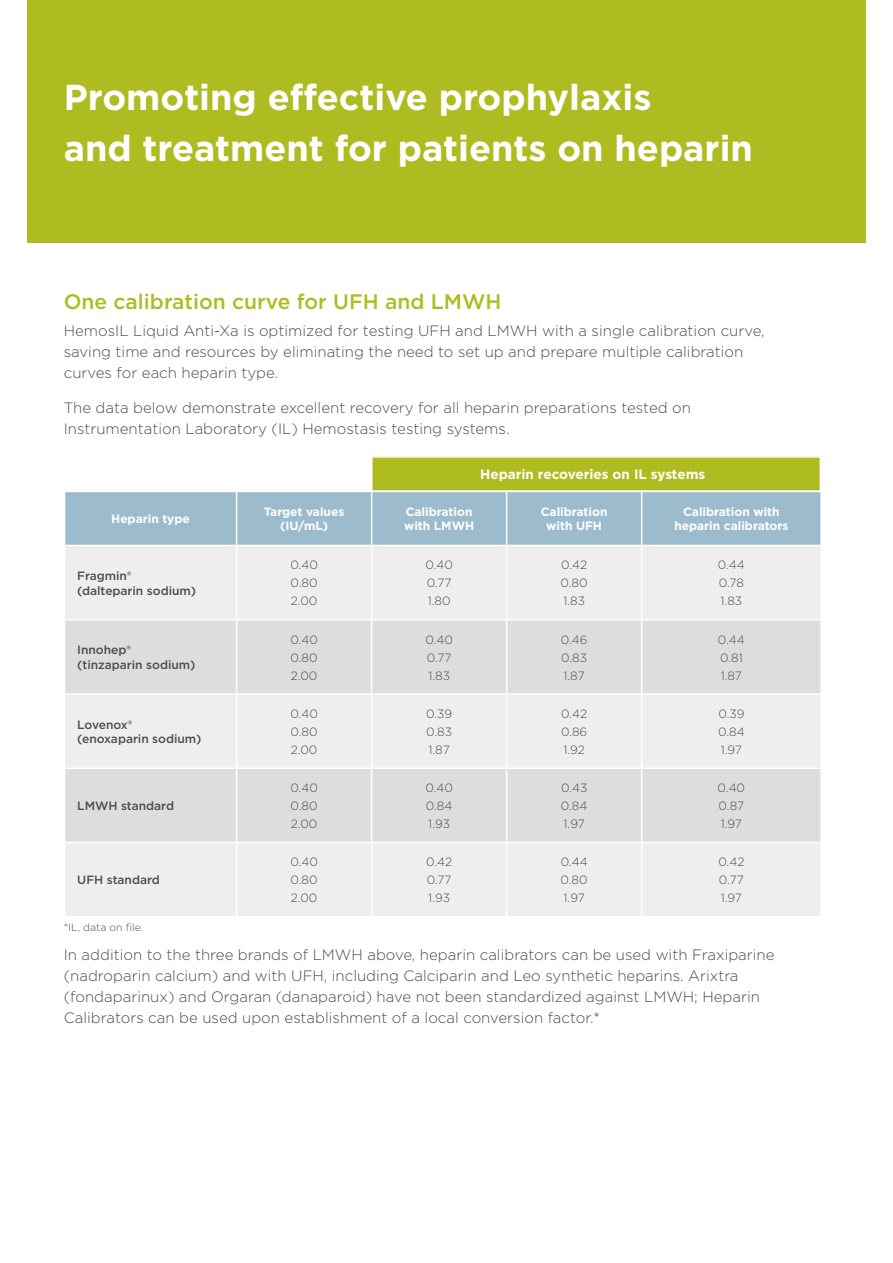
<style>
.page{position:relative;width:893px;height:1263px;background:#fff}
.page>*{position:absolute;margin:0;border:0;box-sizing:border-box;transform-origin:0 0}
.t1{font:700 36px/51px "Gotham";color:#fff}
.t2{font:500 21px "Gotham";color:#aebc21}
.t3{font:300 15px/21px "Gotham";color:#4b4c4d}
.t4{font:700 13.5px "Gotham";color:#fff}
.t5{font:300 12px/18px "Gotham";color:#4b4c4d;text-align:justify}
.t6{font:500 12px/14.4px "Gotham";letter-spacing:-.005em;color:#4b4c4d}
.t7{font:700 12px/14.4px "Gotham";letter-spacing:-.005em;color:#fff;text-align:center}
.t8{font:300 10.5px "Gotham";color:#4b4c4d}
</style>
<div class="page">
<hr style="left:892px;top:1210px;width:1px;height:53px;background:#aebc21">
<div style="left:27px;top:0;width:839px;height:242px;background:#aebc21"></div>
<div style="left:65px;top:492px;width:755px;height:53px;background:#9cbcce"></div>
<div style="left:65px;top:546px;width:755px;height:370px;background:#eeeeef"></div>
<svg style="left:65px;top:620px;width:755px;height:222px;background:#e2e2e4"></svg>
<hr style="left:236px;top:546px;width:1px;height:73px;background:#fff">
<hr style="left:371px;top:546px;width:1px;height:73px;background:#fff">
<hr style="left:506px;top:546px;width:1px;height:73px;background:#fff">
<hr style="left:641px;top:546px;width:1px;height:73px;background:#fff">
<hr style="left:64px;top:619px;width:173px;height:1px;background:#fff">
<hr style="left:237px;top:619px;width:135px;height:1px;background:#fff">
<hr style="left:236px;top:620px;width:1px;height:73px;background:#fff">
<hr style="left:372px;top:619px;width:135px;height:1px;background:#fff">
<hr style="left:371px;top:620px;width:1px;height:73px;background:#fff">
<hr style="left:507px;top:619px;width:135px;height:1px;background:#fff">
<hr style="left:506px;top:620px;width:1px;height:73px;background:#fff">
<hr style="left:642px;top:619px;width:180px;height:1px;background:#fff">
<hr style="left:641px;top:620px;width:1px;height:73px;background:#fff">
<hr style="left:64px;top:693px;width:173px;height:2px;background:#fff">
<hr style="left:237px;top:693px;width:135px;height:2px;background:#fff">
<hr style="left:236px;top:695px;width:1px;height:72px;background:#fff">
<hr style="left:372px;top:693px;width:135px;height:2px;background:#fff">
<hr style="left:371px;top:695px;width:1px;height:72px;background:#fff">
<hr style="left:507px;top:693px;width:135px;height:2px;background:#fff">
<hr style="left:506px;top:695px;width:1px;height:72px;background:#fff">
<hr style="left:642px;top:693px;width:180px;height:2px;background:#fff">
<hr style="left:641px;top:695px;width:1px;height:72px;background:#fff">
<hr style="left:64px;top:767px;width:173px;height:2px;background:#fff">
<hr style="left:237px;top:767px;width:135px;height:2px;background:#fff">
<hr style="left:236px;top:769px;width:1px;height:73px;background:#fff">
<hr style="left:372px;top:767px;width:135px;height:2px;background:#fff">
<hr style="left:371px;top:769px;width:1px;height:73px;background:#fff">
<hr style="left:507px;top:767px;width:135px;height:2px;background:#fff">
<hr style="left:506px;top:769px;width:1px;height:73px;background:#fff">
<hr style="left:642px;top:767px;width:180px;height:2px;background:#fff">
<hr style="left:641px;top:769px;width:1px;height:73px;background:#fff">
<hr style="left:64px;top:842px;width:173px;height:1px;background:#fff">
<hr style="left:237px;top:842px;width:135px;height:1px;background:#fff">
<hr style="left:236px;top:843px;width:1px;height:73px;background:#fff">
<hr style="left:372px;top:842px;width:135px;height:1px;background:#fff">
<hr style="left:371px;top:843px;width:1px;height:73px;background:#fff">
<hr style="left:507px;top:842px;width:135px;height:1px;background:#fff">
<hr style="left:506px;top:843px;width:1px;height:73px;background:#fff">
<hr style="left:642px;top:842px;width:180px;height:1px;background:#fff">
<hr style="left:641px;top:843px;width:1px;height:73px;background:#fff">
<hr style="left:236px;top:492px;width:1px;height:53px;background:#fff">
<hr style="left:371px;top:492px;width:1px;height:53px;background:#fff">
<hr style="left:506px;top:492px;width:1px;height:53px;background:#fff">
<hr style="left:641px;top:492px;width:1px;height:53px;background:#fff">
<div style="left:372px;top:457px;width:448px;height:34px;background:#aebc21"></div>
<div style="left:371px;top:456px;width:450px;height:36px;border:2px solid #fff"></div>
<h1 class="t1" style="left:64px;top:72px;width:691px">Promoting effective prophylaxis<br>and treatment for patients on heparin</h1>
<h2 class="t2" style="left:64px;top:287px;width:439px">One calibration curve for UFH and LMWH</h2>
<p class="t3" style="left:64px;top:320px;width:702px">HemosIL Liquid Anti-Xa is optimized for testing UFH and LMWH with a single calibration curve, saving time and resources by eliminating the need to set up and prepare multiple calibration curves for each heparin type.</p>
<p class="t3" style="left:64px;top:397px;width:629px">The data below demonstrate excellent recovery for all heparin preparations tested on<br>Instrumentation Laboratory (IL) Hemostasis testing systems.</p>
<p class="t4" style="left:480px;top:466px;width:227px">Heparin recoveries on IL systems</p>
<p class="t7" style="left:111px;top:512px;width:80px">Heparin type</p>
<p class="t7" style="left:264px;top:504px;width:82px">Target values (IU/mL)</p>
<p class="t7" style="left:404px;top:504px;width:72px;text-align:left">Calibration with LMWH</p>
<p class="t7" style="left:541px;top:504px;width:68px">Calibration with UFH</p>
<p class="t7" style="left:674px;top:504px;width:115px">Calibration with heparin calibrators</p>
<p class="t6" style="left:77px;top:569px;width:120px">Fragmin® (dalteparin sodium)</p>
<p class="t5" style="left:290px;top:556px;width:29px">0.40<br>0.80<br>2.00</p>
<p class="t5" style="left:425px;top:556px;width:29px">0.40<br>0.77<br>1.80</p>
<p class="t5" style="left:561px;top:556px;width:29px">0.42<br>0.80<br>1.83</p>
<p class="t5" style="left:718px;top:556px;width:28px">0.44<br>0.78<br>1.83</p>
<p class="t6" style="left:77px;top:643px;width:120px">Innohep® (tinzaparin sodium)</p>
<p class="t5" style="left:290px;top:630px;width:29px">0.40<br>0.80<br>2.00</p>
<p class="t5" style="left:425px;top:630px;width:29px">0.40<br>0.77<br>1.83</p>
<p class="t5" style="left:561px;top:630px;width:28px">0.46<br>0.83<br>1.87</p>
<p class="t5" style="left:718px;top:630px;width:28px;text-align:left">0.44<br>0.81<br>1.87</p>
<p class="t6" style="left:77px;top:717px;width:126px">Lovenox® (enoxaparin sodium)</p>
<p class="t5" style="left:290px;top:704px;width:29px">0.40<br>0.80<br>2.00</p>
<p class="t5" style="left:426px;top:704px;width:28px">0.39<br>0.83<br>1.87</p>
<p class="t5" style="left:561px;top:704px;width:28px">0.42<br>0.86<br>1.92</p>
<p class="t5" style="left:718px;top:704px;width:28px">0.39<br>0.84<br>1.97</p>
<p class="t6" style="left:77px;top:798px;width:98px">LMWH standard</p>
<p class="t6" style="left:77px;top:873px;width:84px">UFH standard</p>
<p class="t8" style="left:64px;top:920px;width:81px">*IL, data on file.</p>
<p class="t5" style="left:290px;top:779px;width:29px">0.40<br>0.80<br>2.00</p>
<p class="t5" style="left:425px;top:779px;width:29px">0.40<br>0.84<br>1.93</p>
<p class="t5" style="left:561px;top:779px;width:28px">0.43<br>0.84<br>1.97</p>
<p class="t5" style="left:718px;top:779px;width:29px">0.40<br>0.87<br>1.97</p>
<p class="t5" style="left:290px;top:853px;width:29px">0.40<br>0.80<br>2.00</p>
<p class="t5" style="left:426px;top:853px;width:28px">0.42<br>0.77<br>1.93</p>
<p class="t5" style="left:561px;top:853px;width:29px">0.44<br>0.80<br>1.97</p>
<p class="t5" style="left:718px;top:853px;width:28px">0.42<br>0.77<br>1.97</p>
<p class="t3" style="left:64px;top:943px;width:712px">In addition to the three brands of LMWH above, heparin calibrators can be used with Fraxiparine (nadroparin calcium) and with UFH, including Calciparin and Leo synthetic heparins. Arixtra (fondaparinux) and Orgaran (danaparoid) have not been standardized against LMWH; Heparin Calibrators can be used upon establishment of a local conversion factor.*</p>
</div>
